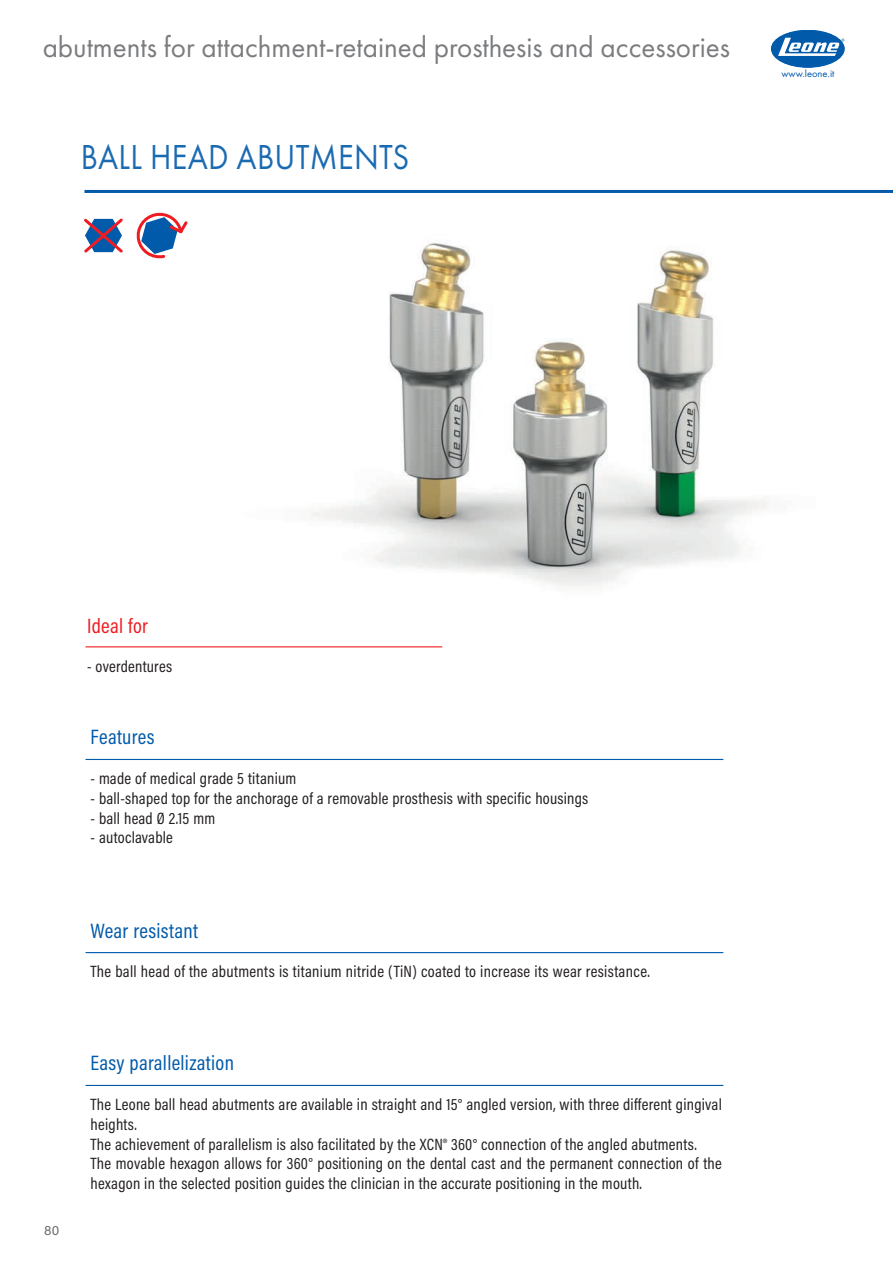
<style>
.page{position:relative;width:893px;height:1263px;background:#fff}
.page>*{position:absolute;margin:0;border:0;box-sizing:border-box;transform-origin:0 0}
.t1{font:36px "Futura PT";letter-spacing:.01em;color:#015aaa;scale:.9 1}
.t2{font:30px "Futura PT";color:#6c6d70}
.t3{font:21px "Acumin Pro Cond";letter-spacing:.015em;color:#015aaa}
.t4{font:21px "Acumin Pro Cond";letter-spacing:.015em;color:#ee1d23}
.t5{font:16.5px/19.8px "Acumin Pro Cond";letter-spacing:.015em;color:#231f20}
.t6{font:13.5px "Acumin Pro";color:#6c6d70}
.t7{font:10.5px "Futura PT";color:#015aaa}
</style>
<div class="page">
<svg style="left:771px;top:30px;width:73px;height:37px"></svg>
<img style="left:312px;top:242px;width:457px;height:345px">
<hr style="left:86px;top:759px;width:637px;height:1px;background:#015aaa">
<svg style="left:84px;top:218px;width:39px;height:35px"></svg>
<svg style="left:136px;top:212px;width:52px;height:47px"></svg>
<hr style="left:86px;top:646px;width:356px;height:1px;background:#ee1d23">
<hr style="left:86px;top:952px;width:637px;height:1px;background:#015aaa">
<hr style="left:86px;top:1085px;width:637px;height:1px;background:#015aaa">
<hr style="left:84px;top:190px;width:809px;height:3px;background:#015aaa">
<h2 class="t2" style="left:43px;top:29px;width:689px">abutments for attachment-retained prosthesis and accessories</h2>
<h1 class="t1" style="left:81px;top:136px;width:367px">BALL HEAD ABUTMENTS</h1>
<p class="t7" style="left:781px;top:67px;width:54px">www.leone.it</p>
<p class="t4" style="left:87px;top:612px;width:62px">Ideal for</p>
<p class="t5" style="left:87px;top:656px;width:87px">- overdentures</p>
<p class="t3" style="left:91px;top:724px;width:65px">Features</p>
<p class="t5" style="left:91px;top:768px;width:207px">- made of medical grade 5 titanium</p>
<p class="t5" style="left:91px;top:788px;width:499px">- ball-shaped top for the anchorage of a removable prosthesis with specific housings</p>
<p class="t5" style="left:91px;top:808px;width:126px">- ball head Ø 2.15 mm</p>
<p class="t5" style="left:91px;top:827px;width:84px">- autoclavable</p>
<p class="t6" style="left:44px;top:1221px;width:16px">80</p>
<p class="t3" style="left:91px;top:917px;width:109px">Wear resistant</p>
<p class="t5" style="left:91px;top:961px;width:561px">The ball head of the abutments is titanium nitride (TiN) coated to increase its wear resistance.</p>
<p class="t3" style="left:91px;top:1049px;width:145px">Easy parallelization</p>
<p class="t5" style="left:91px;top:1094px;width:633px">The Leone ball head abutments are available in straight and 15° angled version, with three different gingival heights.<br>The achievement of parallelism is also facilitated by the XCN® 360° connection of the angled abutments.<br>The movable hexagon allows for 360° positioning on the dental cast and the permanent connection of the hexagon in the selected position guides the clinician in the accurate positioning in the mouth.</p>
</div>
